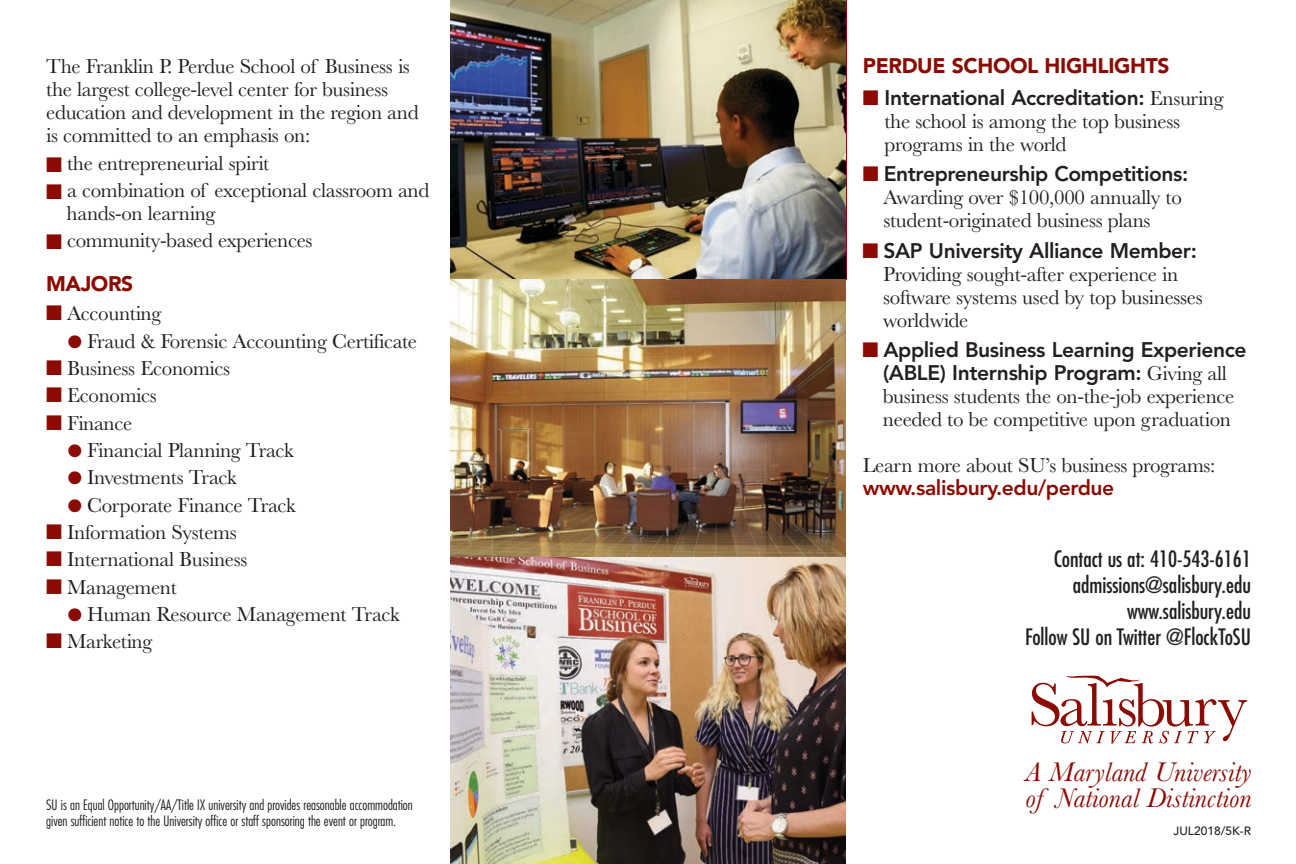
<style>
.page{position:relative;width:1296px;height:864px;background:#fff}
.page>*{position:absolute;margin:0;border:0;box-sizing:border-box;transform-origin:0 0}
.t1{font:italic 28px/26px "Baskerville";color:#8b0a02}
.t2{font:500 condensed 22px/26px "Futura Com";color:#231f20;text-align:right}
.t3{font:21px/23px "Baskerville";letter-spacing:-.015em;color:#231f20}
.t4{font:800 21px/23px "Avenir LT Com";letter-spacing:-.02em;color:#231f20;text-align:center}
.t5{font:900 21px "Avenir LT Com";letter-spacing:-.02em;color:#8b0a02}
.t6{font:800 21px "Avenir LT Com";letter-spacing:-.02em;color:#8b0a02}
.t7{font:300 condensed 14px/16px "Futura Com";color:#231f20}
.t8{font:500 12px "Avenir LT Com";color:#231f20}
.s1{color:#8b0a02}
.s2{font-family:"Baskerville";font-weight:400}
</style>
<div class="page">
<img style="left:450px;top:0;width:396px;height:864px">
<img style="left:450px;top:279px;width:396px;height:1px">
<img style="left:450px;top:557px;width:396px;height:1px">
<svg style="left:1032px;top:676px;width:215px;height:68px"></svg>
<p class="t3" style="left:46px;top:57px;width:374px">The Franklin P. Perdue School of Business is the largest college-level center for business education and development in the region and is committed to an emphasis on:</p>
<p class="t3" style="left:46px;top:154px;width:225px"><span class="s1">■</span> the entrepreneurial spirit</p>
<p class="t3" style="left:67px;top:181px;width:364px;text-indent:-20px"><span class="s1">■</span> a combination of exceptional classroom and hands-on learning</p>
<p class="t3" style="left:46px;top:231px;width:268px"><span class="s1">■</span> community-based experiences</p>
<p class="t5" style="left:46px;top:271px;width:89px">MAJORS</p>
<p class="t3" style="left:46px;top:305px;width:117px"><span class="s1">■</span> Accounting</p>
<p class="t3" style="left:68px;top:332px;width:351px"><span class="s1">●</span> Fraud &amp; Forensic Accounting Certificate</p>
<p class="t3" style="left:46px;top:359px;width:186px"><span class="s1">■</span> Business Economics</p>
<p class="t3" style="left:46px;top:386px;width:112px"><span class="s1">■</span> Economics</p>
<p class="t3" style="left:46px;top:414px;width:88px"><span class="s1">■</span> Finance</p>
<p class="t3" style="left:68px;top:441px;width:228px"><span class="s1">●</span> Financial Planning Track</p>
<p class="t3" style="left:68px;top:468px;width:170px"><span class="s1">●</span> Investments Track</p>
<p class="t3" style="left:68px;top:496px;width:230px"><span class="s1">●</span> Corporate Finance Track</p>
<p class="t3" style="left:46px;top:523px;width:192px"><span class="s1">■</span> Information Systems</p>
<p class="t3" style="left:46px;top:550px;width:203px"><span class="s1">■</span> International Business</p>
<p class="t3" style="left:46px;top:578px;width:132px"><span class="s1">■</span> Management</p>
<p class="t3" style="left:68px;top:605px;width:334px"><span class="s1">●</span> Human Resource Management Track</p>
<p class="t3" style="left:46px;top:632px;width:108px"><span class="s1">■</span> Marketing</p>
<p class="t7" style="left:46px;top:797px;width:368px">SU is an Equal Opportunity/AA/Title IX university and provides reasonable accommodation given sufficient notice to the University office or staff sponsoring the event or program.</p>
<p class="t5" style="left:863px;top:53px;width:308px">PERDUE SCHOOL HIGHLIGHTS</p>
<p class="t4" style="left:863px;top:87px;width:362px"><span class="s1">■</span> International Accreditation: <span class="s2">Ensuring</span></p>
<p class="t3" style="left:884px;top:112px;width:297px">the school is among the top business programs in the world</p>
<p class="t4" style="left:863px;top:163px;width:327px"><span class="s1">■</span> Entrepreneurship Competitions:</p>
<p class="t3" style="left:883px;top:188px;width:300px">Awarding over $100,000 annually to student-originated business plans</p>
<p class="t4" style="left:863px;top:239px;width:336px"><span class="s1">■</span> SAP University Alliance Member:</p>
<p class="t3" style="left:883px;top:265px;width:321px">Providing sought-after experience in software systems used by top businesses worldwide</p>
<p class="t4" style="left:862px;top:338px;width:386px"><span class="s1">■</span> Applied Business Learning Experience (ABLE) Internship Program: <span class="s2">Giving all</span></p>
<p class="t3" style="left:883px;top:387px;width:353px">business students the on-the-job experience needed to be competitive upon graduation</p>
<p class="t3" style="left:863px;top:456px;width:354px">Learn more about SU’s business programs:</p>
<p class="t6" style="left:863px;top:475px;width:253px">www.salisbury.edu/perdue</p>
<p class="t2" style="left:1025px;top:545px;width:227px">Contact us at: 410-543-6161 admissions@salisbury.edu www.salisbury.edu<br>Follow SU on Twitter @FlockToSU</p>
<h1 class="t1" style="left:1025px;top:762px;width:228px">A Maryland University of National Distinction</h1>
<p class="t8" style="left:1174px;top:824px;width:79px">JUL2018/5K-R</p>
</div>
